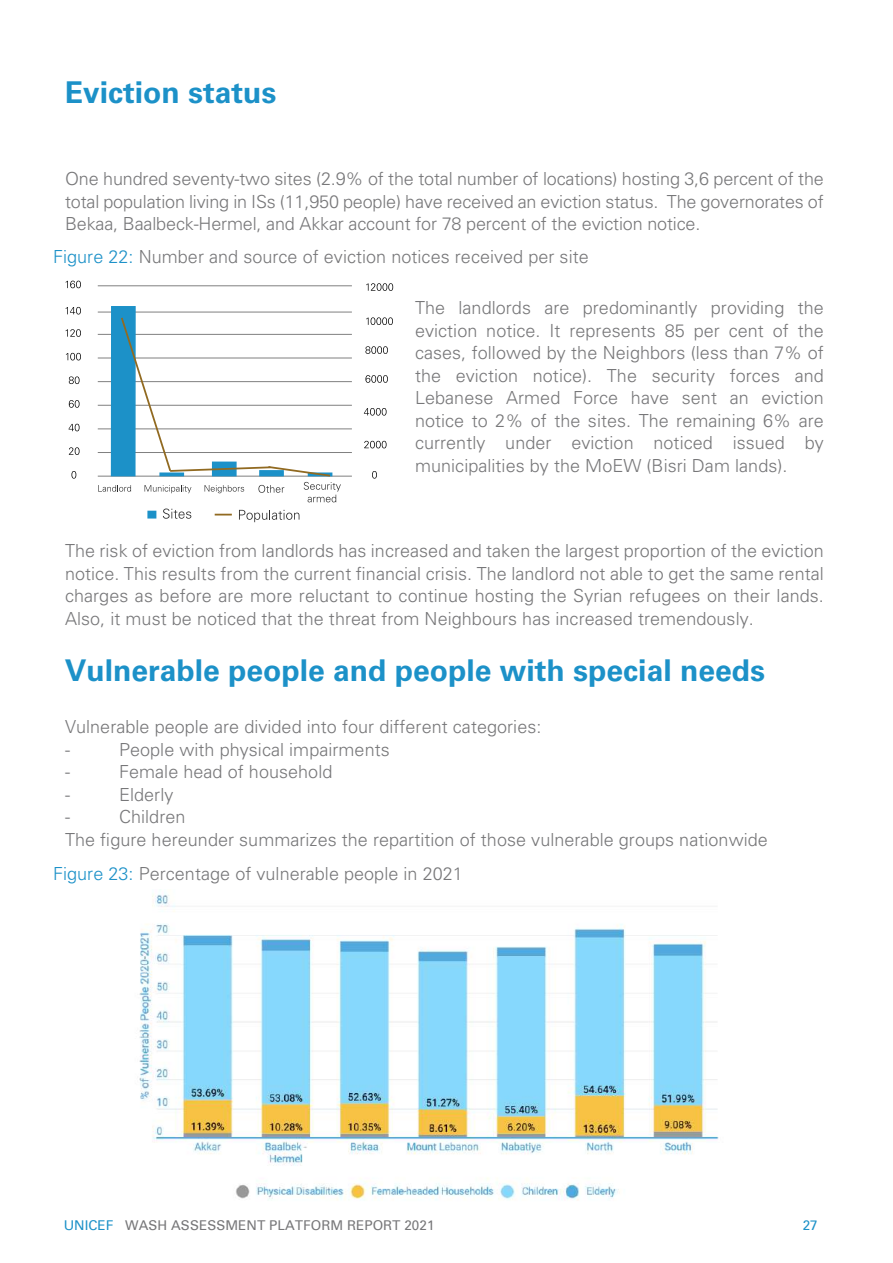
<style>
.page{position:relative;width:893px;height:1263px;background:#fff}
.page>*{position:absolute;margin:0;border:0;box-sizing:border-box;transform-origin:0 0}
.t1{font:700 30px "Univers LT Pro 65";color:#1c91c8}
.t2{font:300 18px/22.5px "Univers LT Pro 45";letter-spacing:.005em;color:#777779;text-align:justify}
.t3{font:13.5px "Univers";letter-spacing:.005em;color:#777779}
.t4{font:13.5px "Univers";color:#1c91c8}
.s1{color:#1c91c8}
</style>
<div class="page">
<img style="left:139px;top:893px;width:580px;height:308px">
<hr style="left:98px;top:358px;width:254px;height:1px;background:#808080">
<svg style="left:71px;top:471px;width:5px;height:8px"></svg>
<svg style="left:69px;top:447px;width:11px;height:8px"></svg>
<svg style="left:69px;top:424px;width:11px;height:7px"></svg>
<svg style="left:69px;top:400px;width:11px;height:8px"></svg>
<svg style="left:69px;top:376px;width:11px;height:8px"></svg>
<svg style="left:66px;top:353px;width:15px;height:7px"></svg>
<hr style="left:98px;top:334px;width:254px;height:1px;background:#808080">
<svg style="left:66px;top:329px;width:15px;height:8px"></svg>
<hr style="left:98px;top:312px;width:254px;height:1px;background:#808080">
<svg style="left:66px;top:307px;width:15px;height:7px"></svg>
<svg style="left:372px;top:471px;width:5px;height:8px"></svg>
<svg style="left:364px;top:441px;width:23px;height:7px"></svg>
<svg style="left:364px;top:408px;width:23px;height:8px"></svg>
<svg style="left:365px;top:375px;width:23px;height:8px"></svg>
<svg style="left:365px;top:346px;width:23px;height:8px"></svg>
<svg style="left:366px;top:317px;width:27px;height:8px"></svg>
<hr style="left:98px;top:285px;width:254px;height:1px;background:#808080">
<svg style="left:66px;top:281px;width:15px;height:7px"></svg>
<svg style="left:366px;top:283px;width:27px;height:8px"></svg>
<hr style="left:98px;top:381px;width:254px;height:1px;background:#808080">
<hr style="left:98px;top:405px;width:254px;height:1px;background:#808080">
<hr style="left:98px;top:428px;width:254px;height:1px;background:#808080">
<hr style="left:98px;top:452px;width:254px;height:1px;background:#808080">
<hr style="left:98px;top:476px;width:254px;height:1px;background:#808080">
<div style="left:112px;top:307px;width:23px;height:169px;background:#1c91c8"></div>
<div style="left:111px;top:306px;width:25px;height:170px;border:2px solid #1c91c8"></div>
<div style="left:148px;top:511px;width:8px;height:7px;background:#1c91c8"></div>
<div style="left:147px;top:511px;width:9px;height:7px;border:2px solid #1c91c8"></div>
<svg style="left:163px;top:508px;width:28px;height:11px"></svg>
<svg style="left:239px;top:510px;width:60px;height:12px"></svg>
<svg style="left:215px;top:514px;width:17px;height:1px"></svg>
<svg style="left:98px;top:316px;width:243px;height:186px"></svg>
<h1 class="t1" style="left:65px;top:75px;width:213px">Eviction status</h1>
<p class="t2" style="left:65px;top:168px;width:760px">One hundred seventy-two sites (2.9% of the total number of locations) hosting 3,6 percent of the total population living in ISs (11,950 people) have received an eviction status. The governorates of Bekaa, Baalbeck-Hermel, and Akkar account for 78 percent of the eviction notice.</p>
<p class="t2" style="left:53px;top:245px;width:537px"><span class="s1">Figure 22:</span> Number and source of eviction notices received per site</p>
<p class="t2" style="left:415px;top:297px;width:410px">The landlords are predominantly providing the eviction notice. It represents 85 per cent of the cases, followed by the Neighbors (less than 7% of the eviction notice). The security forces and Lebanese Armed Force have sent an eviction notice to 2% of the sites. The remaining 6% are currently under eviction noticed issued by municipalities by the MoEW (Bisri Dam lands).</p>
<p class="t2" style="left:65px;top:540px;width:760px">The risk of eviction from landlords has increased and taken the largest proportion of the eviction notice. This results from the current financial crisis. The landlord not able to get the same rental charges as before are more reluctant to continue hosting the Syrian refugees on their lands.<br>Also, it must be noticed that the threat from Neighbours has increased tremendously.</p>
<h1 class="t1" style="left:65px;top:653px;width:702px">Vulnerable people and people with special needs</h1>
<p class="t2" style="left:65px;top:716px;width:478px">Vulnerable people are divided into four different categories: -</p>
<p class="t2" style="left:119px;top:738px;width:272px">People with physical impairments</p>
<p class="t2" style="left:65px;top:761px;width:7px">-</p>
<p class="t2" style="left:119px;top:761px;width:215px">Female head of household</p>
<p class="t2" style="left:65px;top:783px;width:7px">-</p>
<p class="t2" style="left:119px;top:783px;width:56px">Elderly</p>
<p class="t2" style="left:65px;top:806px;width:7px">-</p>
<p class="t2" style="left:65px;top:806px;width:704px;text-indent:54px">Children<br>The figure hereunder summarizes the repartition of those vulnerable groups nationwide</p>
<p class="t2" style="left:53px;top:862px;width:411px"><span class="s1">Figure 23:</span> Percentage of vulnerable people in 2021</p>
<p class="t3" style="left:64px;top:1217px;width:372px"><span class="s1">UNICEF</span> WASH ASSESSMENT PLATFORM REPORT 2021</p>
<p class="t4" style="left:803px;top:1217px;width:17px">27</p>
</div>
